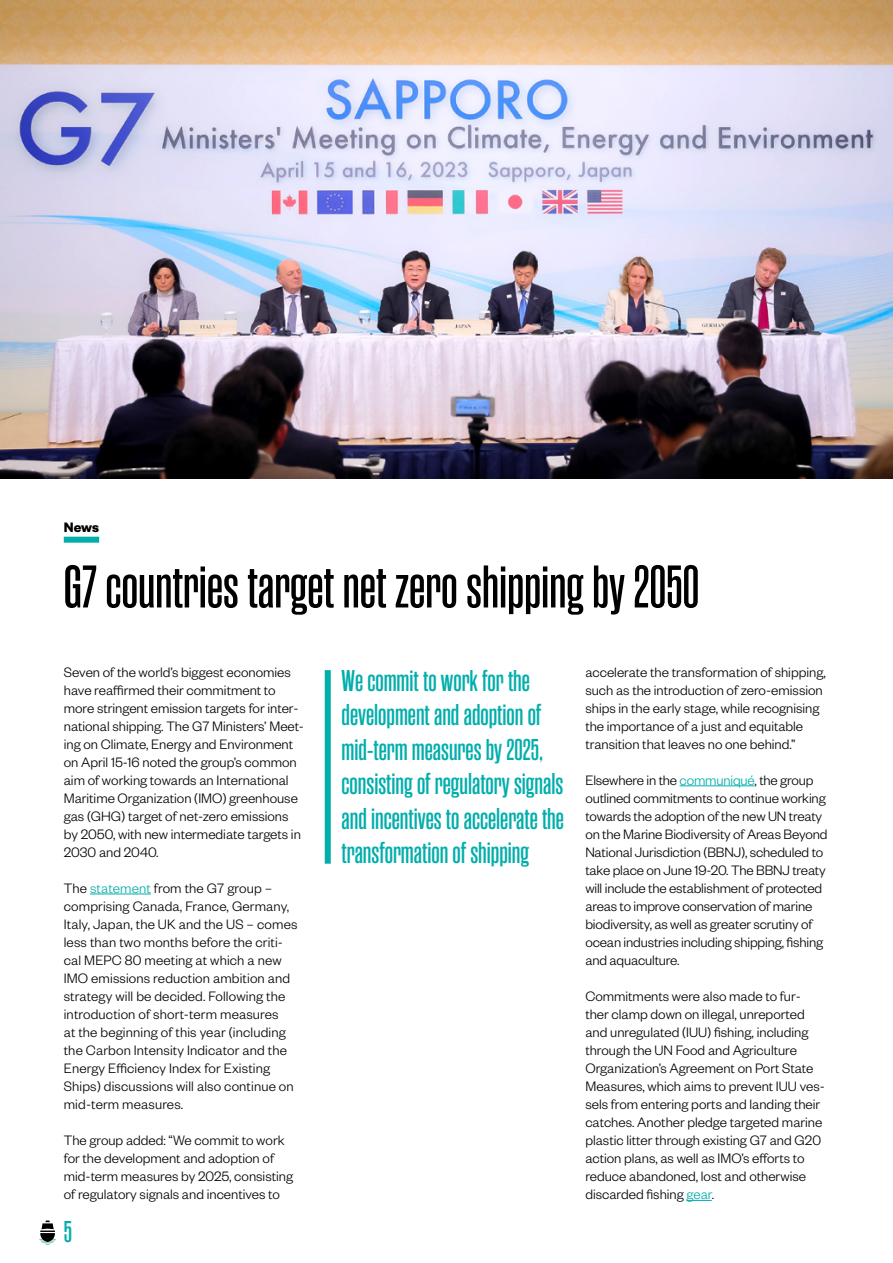
<style>
.page{position:relative;width:893px;height:1263px;background:#fff}
.page>*{position:absolute;margin:0;border:0;box-sizing:border-box;transform-origin:0 0}
.t1{font:600 60px "Rama Gothic M";color:#000}
.t2{font:600 30px/34.5px "Rama Gothic M";color:#00aeab}
.t3{font:300 15px/18px "Founders Grotesk";color:#000}
.t4{font:700 15px "Founders Grotesk";color:#000}
.s1{color:#00aeab}
</style>
<div class="page">
<svg style="left:39px;top:1220px;width:17px;height:25px"></svg>
<div style="left:64px;top:537px;width:35px;height:6px;background:#00aeab"></div>
<hr style="left:90px;top:894px;width:61px;height:1px;background:#00aeab">
<hr style="left:680px;top:785px;width:75px;height:1px;background:#00aeab">
<svg style="left:687px;top:1200px;width:25px;height:1px"></svg>
<img style="left:0;top:0;width:893px;height:478px">
<div style="left:325px;top:670px;width:6px;height:194px;background:#00aeab"></div>
<p class="t4" style="left:64px;top:518px;width:37px">News</p>
<h1 class="t1" style="left:64px;top:557px;width:637px">G7 countries target net zero shipping by 2050</h1>
<p class="t3" style="left:64px;top:662px;width:242px">Seven of the world’s biggest economies have reaffirmed their commitment to more stringent emission targets for inter&shy;national shipping. The G7 Ministers’ Meet&shy;ing on Climate, Energy and Environment on April 15-16 noted the group’s common aim of working towards an International Maritime Organization (IMO) greenhouse gas (GHG) target of net-zero emissions by 2050, with new intermediate targets in 2030 and 2040.</p>
<p class="t3" style="left:64px;top:878px;width:235px">The <span class="s1">statement</span> from the G7 group – comprising Canada, France, Germany, Italy, Japan, the UK and the US – comes less than two months before the criti&shy;cal MEPC 80 meeting at which a new IMO emissions reduction ambition and strategy will be decided. Following the introduction of short-term measures<br>at the beginning of this year (including the Carbon Intensity Indicator and the Energy Efficiency Index for Existing Ships) discussions will also continue on mid-term measures.</p>
<p class="t3" style="left:64px;top:1130px;width:231px">The group added: “We commit to work for the development and adoption of mid-term measures by 2025, consisting of regulatory signals and incentives to</p>
<h2 class="t2" style="left:64px;top:1215px;width:10px">5</h2>
<h2 class="t2" style="left:342px;top:664px;width:224px">We commit to work for the development and adoption of mid-term measures by 2025, consisting of regulatory signals and incentives to accelerate the transformation of shipping</h2>
<p class="t3" style="left:585px;top:662px;width:242px">accelerate the transformation of shipping, such as the introduction of zero-emission ships in the early stage, while recognising the importance of a just and equitable transition that leaves no one behind.”</p>
<p class="t3" style="left:585px;top:770px;width:244px">Elsewhere in the <span class="s1">communiqué</span>, the group outlined commitments to continue working towards the adoption of the new UN treaty on the Marine Biodiversity of Areas Beyond National Jurisdiction (BBNJ), scheduled to take place on June 19-20. The BBNJ treaty will include the establishment of protected areas to improve conservation of marine biodiversity, as well as greater scrutiny of ocean industries including shipping, fishing and aquaculture.</p>
<p class="t3" style="left:585px;top:986px;width:241px">Commitments were also made to fur&shy;ther clamp down on illegal, unreported and unregulated (IUU) fishing, including through the UN Food and Agriculture Organization’s Agreement on Port State Measures, which aims to prevent IUU ves&shy;sels from entering ports and landing their catches. Another pledge targeted marine plastic litter through existing G7 and G20 action plans, as well as IMO’s efforts to reduce abandoned, lost and otherwise discarded fishing <span class="s1">gear</span>.</p>
</div>
